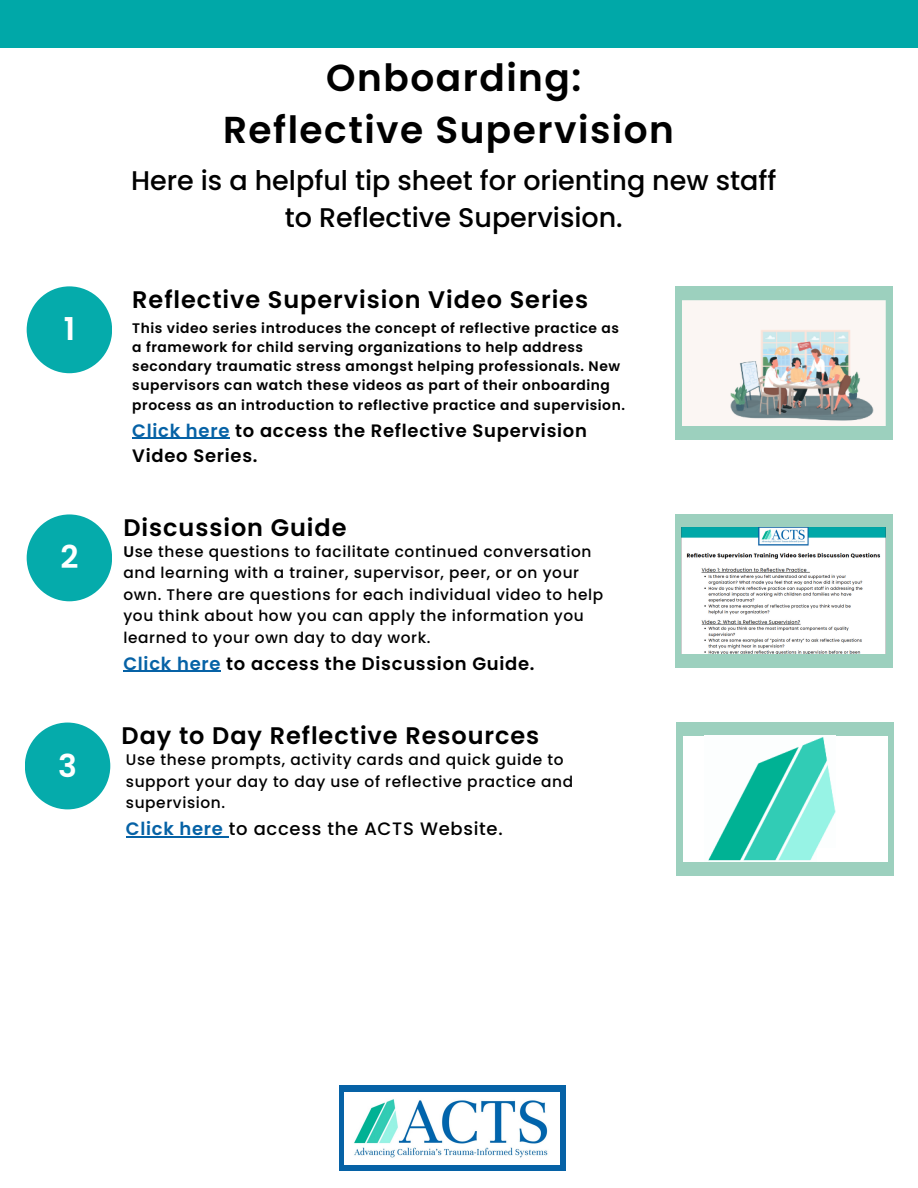
<style>
.page{position:relative;width:918px;height:1188px;background:#fff}
.page>*{position:absolute;margin:0;border:0;box-sizing:border-box;transform-origin:0 0}
.t1{font:600 37.5px "Poppins";letter-spacing:.04em;color:#000}
.t2{font:600 31.5px "Poppins";color:#fff}
.t3{font:500 27px/37.2px "Poppins";color:#000;text-align:center}
.t4{font:600 24px "Poppins";letter-spacing:.04em;color:#000}
.t5{font:600 18px/24.8px "Poppins";letter-spacing:.04em;color:#000}
.t6{font:500 18px "Poppins";letter-spacing:.04em;color:#000}
.t7{font:500 15.3px/21.3px "Poppins";letter-spacing:.04em;color:#000}
.t8{font:600 13.8px/19.2px "Poppins";letter-spacing:.04em;color:#000}
.s1{color:#0662a6}
.s2{font-weight:600}
.s3{font-weight:600;color:#0662a6}
</style>
<div class="page">
<div style="left:0;top:0;width:918px;height:48px;background:#00a8a8"></div>
<div style="left:339px;top:1085px;width:226px;height:86px;background:#0662a6"></div>
<img style="left:345px;top:1092px;width:215px;height:72px">
<div style="left:27px;top:286px;width:85px;height:87px;background:#05abab;border-radius:50%"></div>
<div style="left:675px;top:286px;width:217px;height:153px;background:#9cd0be"></div>
<img style="left:682px;top:300px;width:204px;height:126px">
<hr style="left:132px;top:438px;width:98px;height:1px;background:#0662a6">
<div style="left:25px;top:723px;width:85px;height:86px;background:#05abab;border-radius:50%"></div>
<div style="left:677px;top:723px;width:217px;height:153px;background:#9cd0be"></div>
<div style="left:684px;top:736px;width:204px;height:126px;background:#fff"></div>
<img style="left:708px;top:737px;width:127px;height:124px">
<div style="left:817px;top:848px;width:18px;height:14px;background:#fff"></div>
<hr style="left:126px;top:836px;width:98px;height:1px;background:#0662a6">
<div style="left:27px;top:514px;width:85px;height:87px;background:#05abab;border-radius:50%"></div>
<div style="left:675px;top:514px;width:217px;height:153px;background:#9cd0be"></div>
<img style="left:682px;top:528px;width:203px;height:126px">
<hr style="left:123px;top:671px;width:98px;height:1px;background:#0662a6">
<p class="t2" style="left:64px;top:307px;width:13px">1</p>
<p class="t2" style="left:60px;top:535px;width:20px">2</p>
<p class="t2" style="left:58px;top:743px;width:20px">3</p>
<p class="t1" style="left:326px;top:51px;width:257px">Onboarding:</p>
<p class="t1" style="left:223px;top:103px;width:452px">Reflective Supervision</p>
<p class="t3" style="left:131px;top:162px;width:647px">Here is a helpful tip sheet for orienting new staff to Reflective Supervision.</p>
<p class="t4" style="left:132px;top:283px;width:457px">Reflective Supervision Video Series</p>
<p class="t8" style="left:132px;top:319px;width:494px">This video series introduces the concept of reflective practice as a framework for child serving organizations to help address secondary traumatic stress amongst helping professionals. New supervisors can watch these videos as part of their onboarding process as an introduction to reflective practice and supervision.</p>
<p class="t5" style="left:132px;top:418px;width:456px"><span class="s1">Click here</span> to access the Reflective Supervision<br>Video Series.</p>
<p class="t4" style="left:123px;top:511px;width:225px">Discussion Guide</p>
<p class="t7" style="left:123px;top:541px;width:481px"><span class="s2">U</span>se these questions to facilitate continued conversation and learning with a trainer, supervisor, peer, or on your own. There are questions for each individual video to help you think about how you can apply the information you learned to your own day to day work.</p>
<p class="t5" style="left:123px;top:651px;width:413px"><span class="s1">Click here</span> to access the Discussion Guide.</p>
<p class="t4" style="left:122px;top:719px;width:419px">Day to Day Reflective Resources</p>
<p class="t7" style="left:126px;top:749px;width:449px">Use these prompts, activity cards and quick guide to support your day to day use of reflective practice and supervision.</p>
<p class="t6" style="left:126px;top:816px;width:378px"><span class="s3">Click here</span> to access the ACTS Website.</p>
</div>
